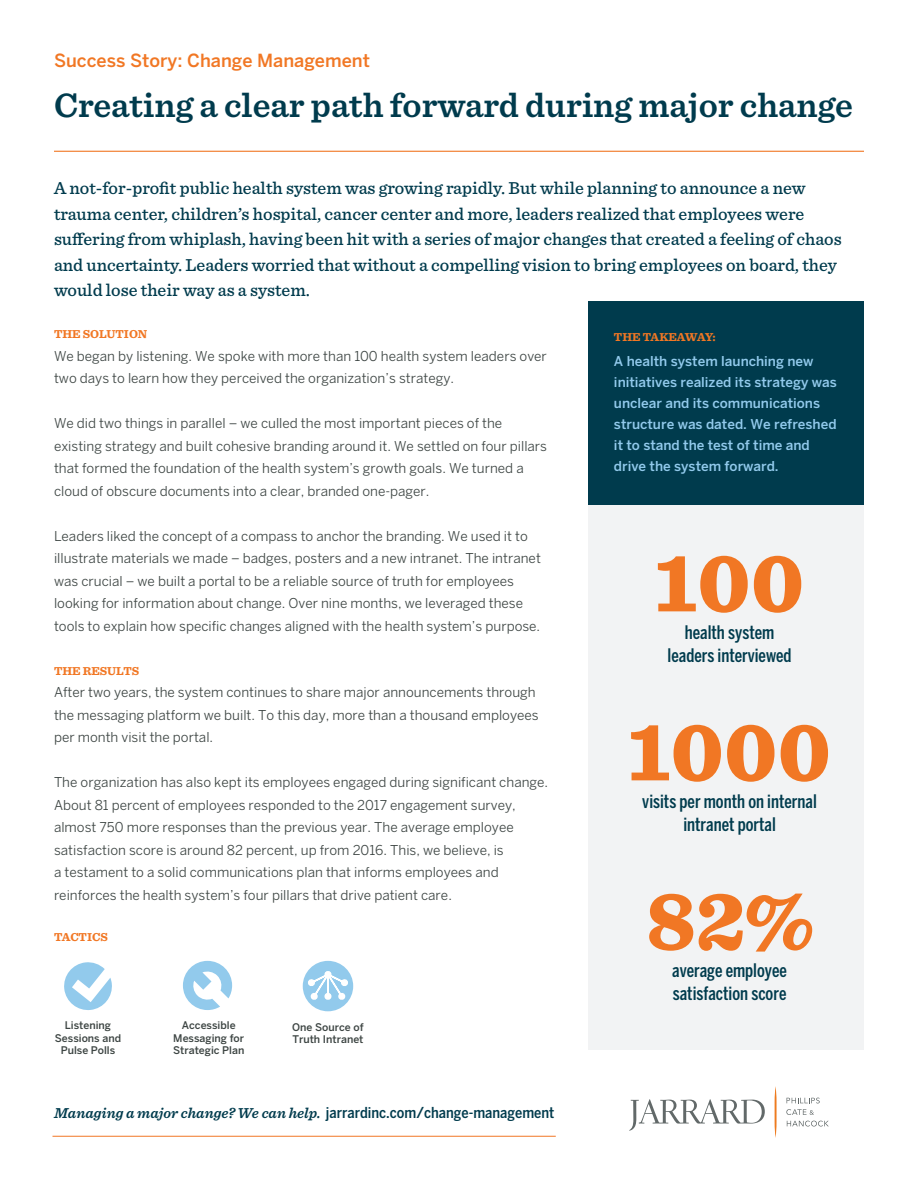
<style>
.page{position:relative;width:918px;height:1188px;background:#fff}
.page>*{position:absolute;margin:0;border:0;box-sizing:border-box;transform-origin:0 0}
.t1{font:900 85.5px "Sentinel";color:#f17724}
.t2{font:600 35.25px "Sentinel";color:#003b4d}
.t3{font:500 extra-condensed 18.6px/22.2px "Benton Sans";color:#003b4d;text-align:center}
.t4{font:500 18px/25.5px "Sentinel";color:#003b4d}
.t5{font:500 18px "Benton Sans";color:#f17724}
.t6{font:500 condensed 15px "Benton Sans";color:#003b4d}
.t7{font:13.5px/22.5px "Benton Sans";color:#3d4543}
.t8{font:500 13.5px/21px "Benton Sans";color:#92caec}
.t9{font:700 12px "Sentinel";color:#f17724}
.t10{font:500 10.5px/12.6px "Benton Sans";color:#3d4543;text-align:center}
.s1{font-family:"Sentinel";font-weight:600;font-style:italic;font-stretch:normal}
</style>
<div class="page">
<div style="left:588px;top:505px;width:276px;height:544px;background:#f2f3f4"></div>
<div style="left:588px;top:302px;width:276px;height:203px;background:#003b4d"></div>
<svg style="left:775px;top:1086px;width:2px;height:52px"></svg>
<svg style="left:629px;top:1099px;width:136px;height:32px"></svg>
<svg style="left:787px;top:1098px;width:33px;height:5px"></svg>
<svg style="left:786px;top:1109px;width:28px;height:6px"></svg>
<svg style="left:787px;top:1121px;width:42px;height:6px"></svg>
<hr style="left:54px;top:151px;width:810px;height:1px;background:#f17724">
<hr style="left:52px;top:1136px;width:504px;height:1px;background:#f17724">
<svg style="left:64px;top:962px;width:48px;height:48px"></svg>
<svg style="left:183px;top:961px;width:49px;height:49px"></svg>
<div style="left:303px;top:961px;width:50px;height:50px;background:#92caec;border-radius:50%"></div>
<svg style="left:307px;top:971px;width:42px;height:29px"></svg>
<p class="t5" style="left:54px;top:50px;width:318px">Success Story: Change Management</p>
<p class="t2" style="left:54px;top:78px;width:800px">Creating a clear path forward during major change</p>
<p class="t4" style="left:54px;top:174px;width:789px">A not-for-profit public health system was growing rapidly. But while planning to announce a new trauma center, children’s hospital, cancer center and more, leaders realized that employees were suffering from whiplash, having been hit with a series of major changes that created a feeling of chaos and uncertainty. Leaders worried that without a compelling vision to bring employees on board, they would lose their way as a system.</p>
<p class="t9" style="left:54px;top:325px;width:95px">THE SOLUTION</p>
<p class="t7" style="left:54px;top:344px;width:494px">We began by listening. We spoke with more than 100 health system leaders over two days to learn how they perceived the organization’s strategy.</p>
<p class="t7" style="left:54px;top:412px;width:495px">We did two things in parallel – we culled the most important pieces of the existing strategy and built cohesive branding around it. We settled on four pillars that formed the foundation of the health system’s growth goals. We turned a cloud of obscure documents into a clear, branded one-pager.</p>
<p class="t7" style="left:54px;top:524px;width:488px">Leaders liked the concept of a compass to anchor the branding. We used it to illustrate materials we made – badges, posters and a new intranet. The intranet was crucial – we built a portal to be a reliable source of truth for employees looking for information about change. Over nine months, we leveraged these tools to explain how specific changes aligned with the health system’s purpose.</p>
<p class="t9" style="left:54px;top:661px;width:87px">THE RESULTS</p>
<p class="t7" style="left:54px;top:681px;width:486px">After two years, the system continues to share major announcements through the messaging platform we built. To this day, more than a thousand employees per month visit the portal.</p>
<p class="t7" style="left:54px;top:771px;width:496px">The organization has also kept its employees engaged during significant change.<br>About 81 percent of employees responded to the 2017 engagement survey, almost 750 more responses than the previous year. The average employee satisfaction score is around 82 percent, up from 2016. This, we believe, is<br>a testament to a solid communications plan that informs employees and reinforces the health system’s four pillars that drive patient care.</p>
<p class="t9" style="left:54px;top:928px;width:55px">TACTICS</p>
<p class="t10" style="left:55px;top:1019px;width:68px">Listening<br>Sessions and<br>Pulse Polls</p>
<p class="t10" style="left:173px;top:1019px;width:73px">Accessible<br>Messaging for<br>Strategic Plan</p>
<p class="t10" style="left:292px;top:1020px;width:73px;text-align:left">One Source of<br>Truth Intranet</p>
<p class="t6" style="left:54px;top:1104px;width:502px"><span class="s1">Managing a major change? We can help.</span> jarrardinc.com/change-management</p>
<p class="t9" style="left:614px;top:327px;width:103px">THE TAKEAWAY:</p>
<p class="t8" style="left:614px;top:351px;width:224px">A health system launching new initiatives realized its strategy was unclear and its communications structure was dated. We refreshed it to stand the test of time and drive the system forward.</p>
<p class="t1" style="left:655px;top:515px;width:151px">100</p>
<p class="t3" style="left:668px;top:621px;width:126px">health system leaders interviewed</p>
<p class="t1" style="left:628px;top:683px;width:204px">1000</p>
<p class="t3" style="left:642px;top:790px;width:176px">visits per month on internal intranet portal</p>
<p class="t1" style="left:646px;top:852px;width:169px">82%</p>
<p class="t3" style="left:672px;top:959px;width:116px;text-align:left">average employee satisfaction score</p>
</div>
